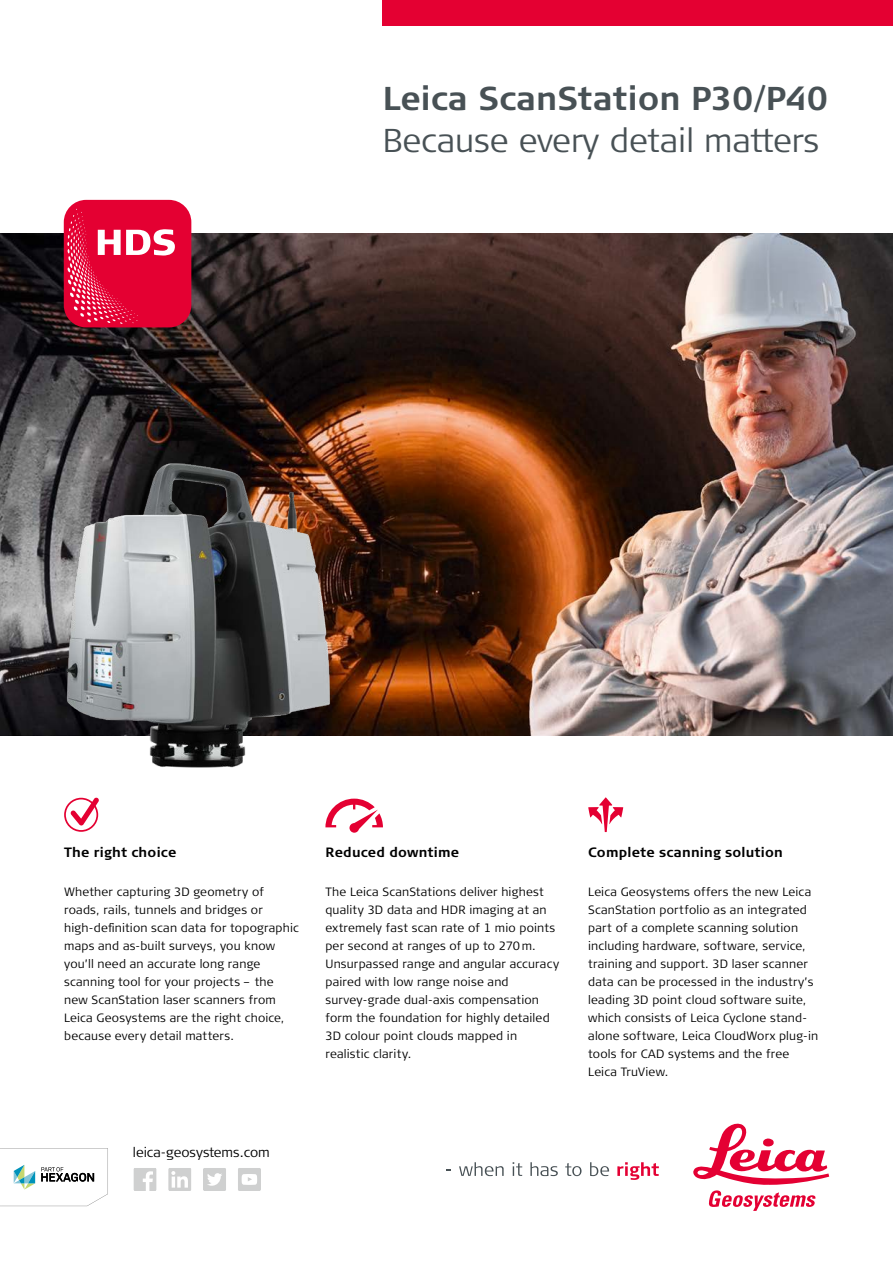
<style>
.page{position:relative;width:893px;height:1263px;background:#fff}
.page>*{position:absolute;margin:0;border:0;box-sizing:border-box;transform-origin:0 0}
.t1{font:300 33px "Signa Column";color:#485155}
.t2{font:700 33px "Signa Column";color:#485155}
.t3{font:700 13.5px "Signa Column";letter-spacing:.015em;color:#000}
.t4{font:300 13.5px "Signa Column";color:#000}
.t5{font:300 12px/18px "Signa Column";letter-spacing:.015em;color:#000}
</style>
<div class="page">
<img style="left:0;top:234px;width:893px;height:502px">
<img style="left:42px;top:460px;width:312px;height:308px">
<div style="left:383px;top:0;width:510px;height:26px;background:#e40032"></div>
<svg style="left:459px;top:1162px;width:45px;height:14px"></svg>
<svg style="left:513px;top:1162px;width:9px;height:14px"></svg>
<svg style="left:530px;top:1162px;width:28px;height:14px"></svg>
<svg style="left:565px;top:1163px;width:16px;height:13px"></svg>
<svg style="left:590px;top:1162px;width:19px;height:14px"></svg>
<svg style="left:617px;top:1162px;width:42px;height:18px"></svg>
<svg style="left:693px;top:1124px;width:136px;height:87px"></svg>
<div style="left:64px;top:200px;width:127px;height:127px;background:#e40032;border-radius:22px"></div>
<svg style="left:67px;top:209px;width:108px;height:115px"></svg>
<svg style="left:325px;top:799px;width:58px;height:34px"></svg>
<svg style="left:64px;top:797px;width:35px;height:35px"></svg>
<svg style="left:588px;top:797px;width:35px;height:35px"></svg>
<svg style="left:0;top:1148px;width:108px;height:58px"></svg>
<svg style="left:238px;top:1168px;width:23px;height:23px"></svg>
<svg style="left:203px;top:1168px;width:23px;height:23px"></svg>
<svg style="left:168px;top:1168px;width:23px;height:23px"></svg>
<svg style="left:133px;top:1168px;width:24px;height:23px"></svg>
<h1 class="t2" style="left:383px;top:77px;width:447px">Leica ScanStation P30/P40</h1>
<h1 class="t1" style="left:383px;top:119px;width:438px">Because every detail matters</h1>
<p class="t3" style="left:64px;top:844px;width:114px">The right choice</p>
<p class="t5" style="left:64px;top:883px;width:236px">Whether capturing 3D geometry of roads, rails, tunnels and bridges or high-definition scan data for topographic maps and as-built surveys, you know you’ll need an accurate long range scanning tool for your projects – the new ScanStation laser scanners from Leica Geosystems are the right choice, because every detail matters.</p>
<p class="t3" style="left:325px;top:844px;width:135px">Reduced downtime</p>
<p class="t5" style="left:325px;top:883px;width:235px">The Leica ScanStations deliver highest quality 3D data and HDR imaging at an extremely fast scan rate of 1 mio points per second at ranges of up to 270m.<br>Unsurpassed range and angular accuracy paired with low range noise and survey-grade dual-axis compensation form the foundation for highly detailed 3D colour point clouds mapped in realistic clarity.</p>
<p class="t4" style="left:133px;top:1144px;width:138px">leica-geosystems.com</p>
<p class="t3" style="left:588px;top:844px;width:196px">Complete scanning solution</p>
<p class="t5" style="left:588px;top:883px;width:231px">Leica Geosystems offers the new Leica ScanStation portfolio as an integrated part of a complete scanning solution including hardware, software, service, training and support. 3D laser scanner data can be processed in the industry’s leading 3D point cloud software suite, which consists of Leica Cyclone stand&shy;alone software, Leica CloudWorx plug-in tools for CAD systems and the free Leica TruView.</p>
</div>
